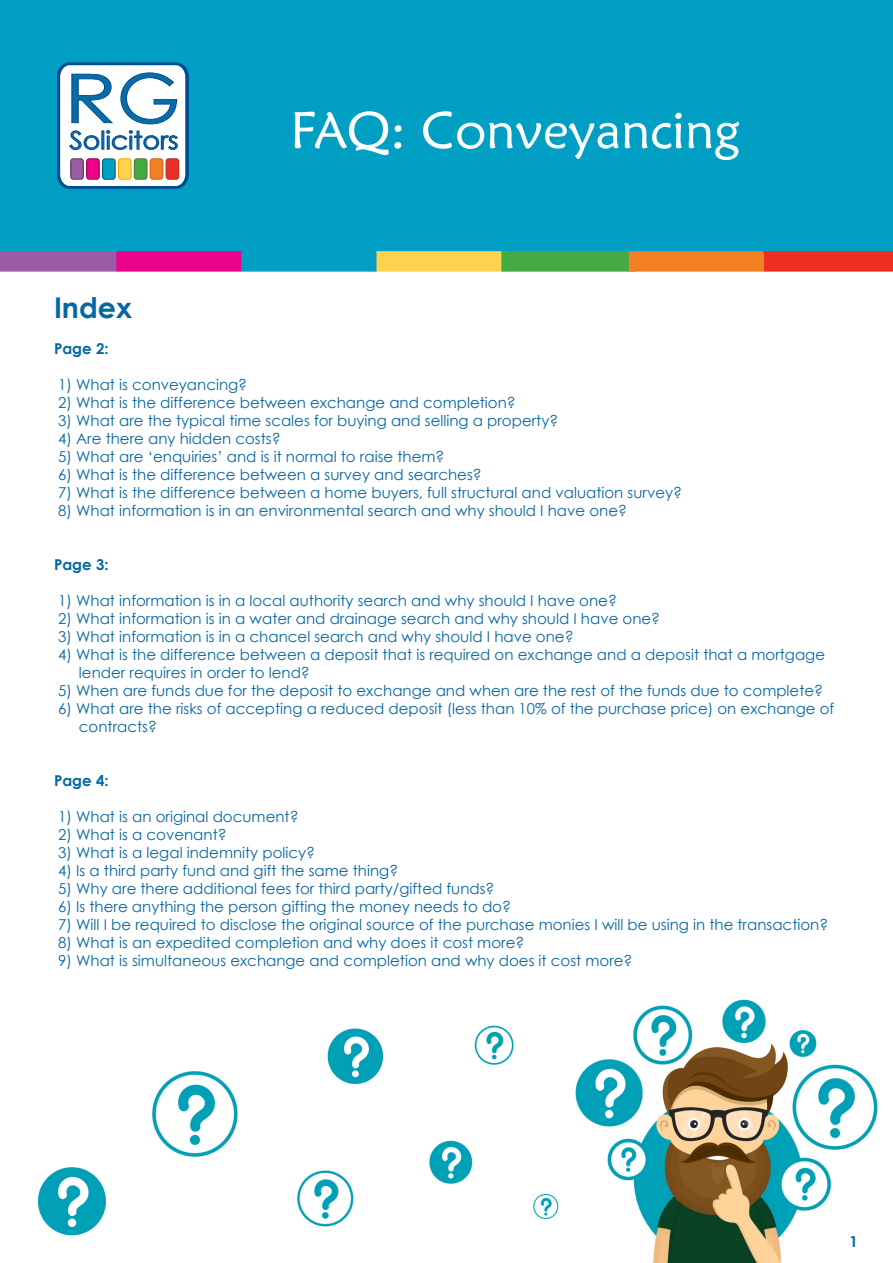
<style>
.page{position:relative;width:893px;height:1263px;background:#fff}
.page>*{position:absolute;margin:0;border:0;box-sizing:border-box;transform-origin:0 0}
.t1{font:67.65px "Century Gothic";color:#086da5;scale:1.29 1}
.t2{font:51.6px "Maiandra GD";color:#fff}
.t3{font:700 28.5px "Century Gothic";color:#0667a2}
.t4{font:24.9px "Century Gothic";color:#086da5;scale:1.07 1}
.t5{font:15px/18px "Century Gothic";color:#0667a2}
.t6{font:700 15px "Century Gothic";color:#0667a2}
</style>
<div class="page">
<img style="left:152px;top:1071px;width:86px;height:86px">
<img style="left:297px;top:1170px;width:57px;height:57px">
<img style="left:575px;top:999px;width:303px;height:264px">
<div style="left:0;top:0;width:893px;height:252px;background:#009fc3"></div>
<div style="left:373px;top:251px;width:135px;height:21px;background:#fed24c;border:2px solid #fed24c"></div>
<div style="left:242px;top:251px;width:134px;height:21px;background:#009fc3;border:2px solid #009fc3"></div>
<svg style="left:0;top:251px;width:116px;height:21px;background:#9b5ea6"></svg>
<div style="left:116px;top:251px;width:126px;height:21px;background:#ed028c;border:2px solid #ed028c"></div>
<div style="left:501px;top:251px;width:135px;height:21px;background:#44aa42;border:2px solid #44aa42"></div>
<div style="left:629px;top:251px;width:134px;height:21px;background:#f48026;border:2px solid #f48026"></div>
<svg style="left:763px;top:251px;width:130px;height:21px;background:#ec3327"></svg>
<svg style="left:58px;top:62px;width:131px;height:127px;background:#c9d0da"></svg>
<img style="left:37px;top:1167px;width:69px;height:69px">
<img style="left:152px;top:1137px;width:6px;height:20px">
<img style="left:297px;top:1214px;width:3px;height:13px">
<img style="left:157px;top:1152px;width:9px;height:5px">
<img style="left:103px;top:1167px;width:3px;height:7px">
<img style="left:298px;top:1224px;width:13px;height:3px">
<img style="left:327px;top:1028px;width:55px;height:57px">
<svg style="left:380px;top:1028px;width:2px;height:6px"></svg>
<img style="left:474px;top:1025px;width:40px;height:40px">
<img style="left:474px;top:1055px;width:3px;height:10px">
<svg style="left:477px;top:1062px;width:4px;height:3px"></svg>
<img style="left:429px;top:1140px;width:43px;height:44px">
<img style="left:533px;top:1193px;width:26px;height:26px">
<img style="left:533px;top:1213px;width:2px;height:6px">
<p class="t1" style="left:64px;top:51px;width:92px">RG</p>
<p class="t4" style="left:70px;top:123px;width:103px">Solicitors</p>
<p class="t2" style="left:290px;top:99px;width:451px">FAQ: Conveyancing</p>
<p class="t3" style="left:54px;top:286px;width:80px">Index</p>
<p class="t6" style="left:54px;top:338px;width:56px">Page 2:</p>
<p class="t5" style="left:58px;top:376px;width:191px">1) What is conveyancing?</p>
<p class="t5" style="left:58px;top:394px;width:459px">2) What is the difference between exchange and completion?</p>
<p class="t5" style="left:58px;top:412px;width:502px">3) What are the typical time scales for buying and selling a property?</p>
<p class="t5" style="left:58px;top:430px;width:224px">4) Are there any hidden costs?</p>
<p class="t5" style="left:58px;top:448px;width:388px">5) What are ‘enquiries’ and is it normal to raise them?</p>
<p class="t5" style="left:58px;top:466px;width:425px">6) What is the difference between a survey and searches?</p>
<p class="t5" style="left:58px;top:484px;width:625px">7) What is the difference between a home buyers, full structural and valuation survey?</p>
<p class="t5" style="left:58px;top:502px;width:570px">8) What information is in an environmental search and why should I have one?</p>
<p class="t6" style="left:54px;top:554px;width:56px">Page 3:</p>
<p class="t5" style="left:58px;top:592px;width:560px">1) What information is in a local authority search and why should I have one?</p>
<p class="t5" style="left:58px;top:610px;width:603px">2) What information is in a water and drainage search and why should I have one?</p>
<p class="t5" style="left:58px;top:628px;width:517px">3) What information is in a chancel search and why should I have one?</p>
<p class="t5" style="left:79px;top:646px;width:748px;text-indent:-21px">4) What is the difference between a deposit that is required on exchange and a deposit that a mortgage lender requires in order to lend?</p>
<p class="t5" style="left:58px;top:682px;width:766px">5) When are funds due for the deposit to exchange and when are the rest of the funds due to complete?</p>
<p class="t5" style="left:79px;top:700px;width:757px;text-indent:-21px">6) What are the risks of accepting a reduced deposit (less than 10% of the purchase price) on exchange of contracts?</p>
<p class="t6" style="left:54px;top:770px;width:56px">Page 4:</p>
<p class="t5" style="left:58px;top:808px;width:242px">1) What is an original document?</p>
<p class="t5" style="left:58px;top:826px;width:170px">2) What is a covenant?</p>
<p class="t5" style="left:58px;top:844px;width:258px">3) What is a legal indemnity policy?</p>
<p class="t5" style="left:58px;top:862px;width:342px">4) Is a third party fund and gift the same thing?</p>
<p class="t5" style="left:58px;top:880px;width:438px">5) Why are there additional fees for third party/gifted funds?</p>
<p class="t5" style="left:58px;top:898px;width:454px">6) Is there anything the person gifting the money needs to do?</p>
<p class="t5" style="left:58px;top:916px;width:772px">7) Will I be required to disclose the original source of the purchase monies I will be using in the transaction?</p>
<p class="t5" style="left:58px;top:934px;width:468px">8) What is an expedited completion and why does it cost more?</p>
<p class="t5" style="left:58px;top:952px;width:576px">9) What is simultaneous exchange and completion and why does it cost more?</p>
<p class="t6" style="left:849px;top:1230px;width:10px">1</p>
</div>
